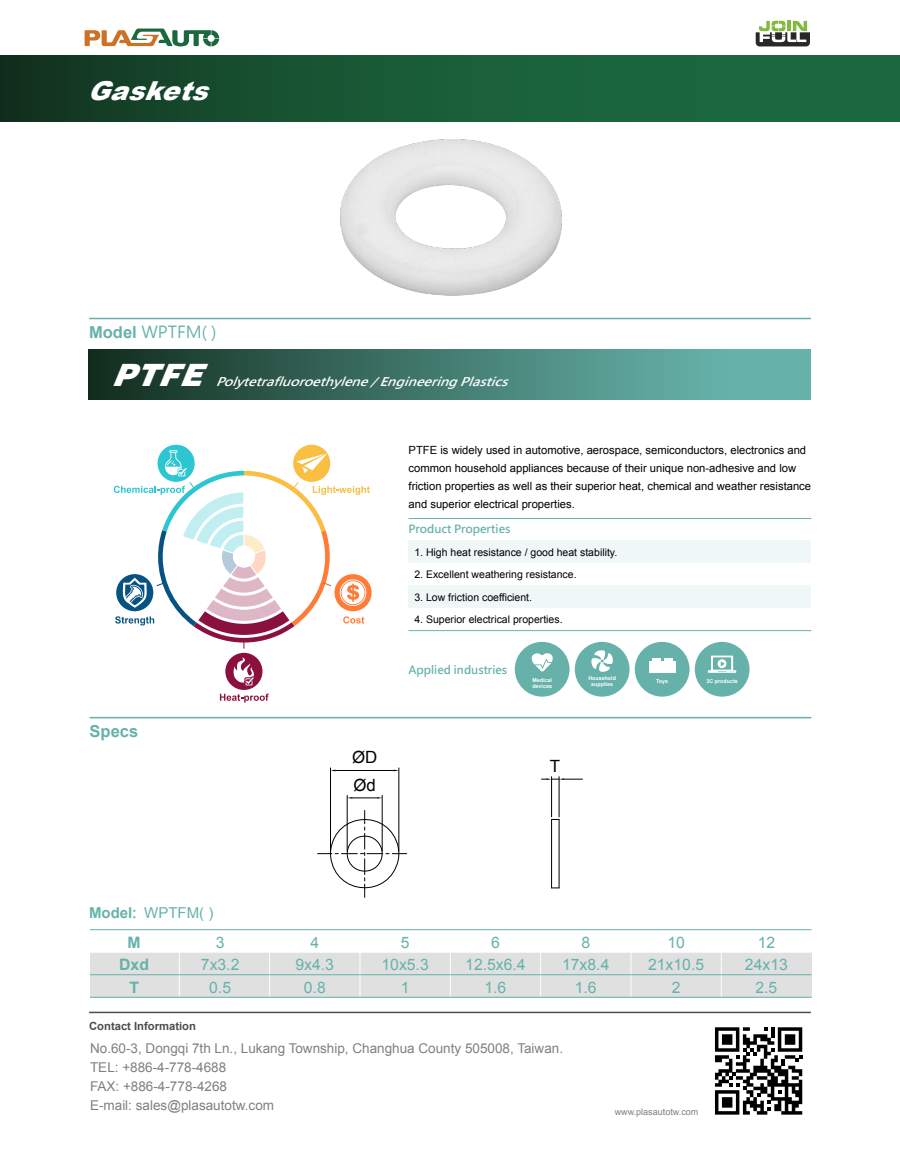
<style>
.page{position:relative;width:900px;height:1152px;background:#fff}
.page>*{position:absolute;margin:0;border:0;box-sizing:border-box;transform-origin:0 0}
.t1{font:italic 900 30.75px "Helvetica LT";color:#fff}
.t2{font:italic 900 26.03px "Arial";color:#fff}
.t3{font:16.88px "Arial";color:#000}
.t4{font:16.5px "Microsoft Jheng Hei";color:#66b2aa}
.t5{font:700 16.5px "Arial";color:#66b2aa}
.t6{font:15.75px/22.5px "Arial";color:#66b2aa;text-align:center}
.t7{font:700 15.75px/22.5px "Arial";color:#66b2aa;text-align:center}
.t8{font:15px "Arial";color:#66b2aa}
.t9{font:13.5px/18.8px "Arial";color:#808080}
.t10{font:italic 700 11.85px "Microsoft Jheng Hei";color:#fff;scale:1.12 1}
.t11{font:11.25px/18px "Arial";color:#000}
.t12{font:700 11.25px "Microsoft Jheng Hei";color:#66b2aa}
.t13{font:700 11.25px "Arial";color:#4d4d4d}
.t14{font:10.5px "Arial";color:#000}
.t15{font:9px "Arial";color:#808080}
.t16{font:700 5.32px/5.9px "Arial";color:#fff}
.s1{font-family:"Arial";font-weight:700}
.s2{font-weight:700}
.s3{font-family:"Microsoft Jheng Hei";font-weight:700}
</style>
<div class="page">
<div style="left:0;top:55px;width:900px;height:66px;background:linear-gradient(to right,#143b25,#1d7345)"></div>
<svg style="left:85px;top:29px;width:134px;height:17px"></svg>
<svg style="left:756px;top:21px;width:54px;height:25px"></svg>
<hr style="left:89px;top:318px;width:722px;height:1px;background:#66b2aa">
<img style="left:297px;top:117px;width:314px;height:203px">
<hr style="left:551px;top:819px;width:1px;height:68px;background:#000">
<hr style="left:559px;top:819px;width:1px;height:68px;background:#000">
<svg style="left:318px;top:808px;width:89px;height:90px"></svg>
<hr style="left:551px;top:776px;width:1px;height:40px;background:#000">
<hr style="left:559px;top:776px;width:1px;height:40px;background:#000">
<svg style="left:542px;top:778px;width:40px;height:2px"></svg>
<hr style="left:347px;top:795px;width:1px;height:56px;background:#000">
<hr style="left:382px;top:795px;width:1px;height:56px;background:#000">
<svg style="left:347px;top:797px;width:35px;height:1px"></svg>
<hr style="left:330px;top:768px;width:1px;height:83px;background:#000">
<hr style="left:399px;top:768px;width:1px;height:83px;background:#000">
<hr style="left:336px;top:770px;width:58px;height:1px;background:#000">
<hr style="left:90px;top:717px;width:721px;height:1px;background:#66b2aa">
<hr style="left:89px;top:1011px;width:722px;height:2px;background:#4d4d4d">
<svg style="left:715px;top:1027px;width:87px;height:87px"></svg>
<div style="left:90px;top:952px;width:722px;height:45px;background:#e0e0e0"></div>
<hr style="left:269px;top:929px;width:1px;height:68px;background:#fff">
<hr style="left:360px;top:929px;width:1px;height:68px;background:#fff">
<hr style="left:450px;top:929px;width:1px;height:68px;background:#fff">
<hr style="left:540px;top:929px;width:1px;height:68px;background:#fff">
<hr style="left:721px;top:929px;width:1px;height:68px;background:#fff">
<hr style="left:631px;top:929px;width:1px;height:68px;background:#fff">
<hr style="left:179px;top:929px;width:1px;height:68px;background:#fff">
<hr style="left:90px;top:974px;width:722px;height:1px;background:#66b2aa">
<hr style="left:90px;top:929px;width:722px;height:1px;background:#66b2aa">
<hr style="left:90px;top:996px;width:722px;height:1px;background:#66b2aa">
<div style="left:89px;top:350px;width:721px;height:50px;background:linear-gradient(to right,#143121,#70c2bb)"></div>
<div style="left:409px;top:540px;width:402px;height:23px;background:#f0f7f7"></div>
<div style="left:409px;top:585px;width:402px;height:23px;background:#f0f7f7"></div>
<hr style="left:409px;top:518px;width:402px;height:1px;background:#66b2aa">
<hr style="left:409px;top:630px;width:402px;height:1px;background:#66b2aa">
<div style="left:515px;top:642px;width:55px;height:54px;background:#66b2aa;border-radius:50%"></div>
<svg style="left:532px;top:653px;width:21px;height:18px"></svg>
<div style="left:575px;top:642px;width:55px;height:54px;background:#66b2aa;border-radius:50%"></div>
<svg style="left:591px;top:650px;width:22px;height:22px"></svg>
<div style="left:695px;top:642px;width:55px;height:54px;background:#66b2aa;border-radius:50%"></div>
<svg style="left:708px;top:655px;width:28px;height:18px"></svg>
<div style="left:635px;top:642px;width:55px;height:54px;background:#66b2aa;border-radius:50%"></div>
<div style="left:649px;top:661px;width:27px;height:11px;background:#fff"></div>
<div style="left:653px;top:658px;width:8px;height:11px;background:#fff"></div>
<div style="left:664px;top:658px;width:9px;height:11px;background:#fff"></div>
<svg style="left:335px;top:574px;width:37px;height:37px"></svg>
<div style="left:158px;top:445px;width:37px;height:37px;background:#2cc6d2;border-radius:50%"></div>
<div style="left:293px;top:445px;width:37px;height:37px;background:#fabe42;border-radius:50%"></div>
<div style="left:225px;top:652px;width:37px;height:38px;background:#8c103d;border-radius:50%"></div>
<svg style="left:233px;top:657px;width:21px;height:28px"></svg>
<svg style="left:220px;top:693px;width:49px;height:9px"></svg>
<svg style="left:114px;top:450px;width:256px;height:199px"></svg>
<h2 class="t2" style="left:87px;top:72px;width:136px">Gaskets</h2>
<h3 class="t4" style="left:89px;top:321px;width:129px"><span class="s1">Model</span> WPTFM( )</h3>
<h1 class="t1" style="left:112px;top:354px;width:107px">PTFE</h1>
<p class="t10" style="left:216px;top:374px;width:267px">Polytetrafluoroethylene/EngineeringPlastics</p>
<h3 class="t5" style="left:90px;top:720px;width:50px">Specs</h3>
<h3 class="t3" style="left:352px;top:746px;width:27px">ØD</h3>
<h3 class="t3" style="left:353px;top:773px;width:24px">Ød</h3>
<p class="t11" style="left:409px;top:441px;width:404px">PTFE is widely used in automotive, aerospace, semiconductors, electronics and common household appliances because of their unique non-adhesive and low friction properties as well as their superior heat, chemical and weather resistance and superior electrical properties.</p>
<p class="t12" style="left:409px;top:522px;width:103px">Product Properties</p>
<p class="t14" style="left:414px;top:545px;width:204px">1. High heat resistance / good heat stability.</p>
<p class="t14" style="left:414px;top:567px;width:164px">2. Excellent weathering resistance.</p>
<p class="t14" style="left:414px;top:590px;width:119px">3. Low friction coefficient.</p>
<p class="t14" style="left:414px;top:612px;width:150px">4. Superior electrical properties.</p>
<p class="t12" style="left:409px;top:663px;width:100px">Applied industries</p>
<p class="t16" style="left:532px;top:677px;width:21px">Medical devices</p>
<p class="t16" style="left:588px;top:675px;width:29px;text-align:center">Household supplies</p>
<p class="t16" style="left:656px;top:678px;width:14px">Toys</p>
<p class="t16" style="left:707px;top:678px;width:33px">3C products</p>
<h3 class="t3" style="left:550px;top:755px;width:12px">T</h3>
<h3 class="t8" style="left:89px;top:903px;width:126px"><span class="s2">Model</span><span class="s3">:</span> WPTFM( )</h3>
<h3 class="t6" style="left:201px;top:931px;width:40px">3<br>7x3.2<br>0.5</h3>
<h3 class="t7" style="left:119px;top:931px;width:31px">M<br>Dxd<br>T</h3>
<h3 class="t6" style="left:296px;top:931px;width:40px">4<br>9x4.3<br>0.8</h3>
<h3 class="t6" style="left:381px;top:931px;width:49px">5<br>10x5.3<br>1</h3>
<h3 class="t6" style="left:465px;top:931px;width:62px">6<br>12.5x6.4<br>1.6</h3>
<h3 class="t6" style="left:562px;top:931px;width:49px">8<br>17x8.4<br>1.6</h3>
<h3 class="t6" style="left:745px;top:931px;width:44px">12<br>24x13<br>2.5</h3>
<h3 class="t6" style="left:648px;top:931px;width:58px">10<br>21x10.5<br>2</h3>
<p class="t13" style="left:89px;top:1018px;width:108px">Contact Information</p>
<p class="t9" style="left:90px;top:1039px;width:475px">No.60-3, Dongqi 7th Ln., Lukang Township, Changhua County 505008, Taiwan.<br>TEL: +886-4-778-4688<br>FAX: +886-4-778-4268<br>E-mail: sales@plasautotw.com</p>
<p class="t15" style="left:615px;top:1105px;width:85px">www.plasautotw.com</p>
</div>
